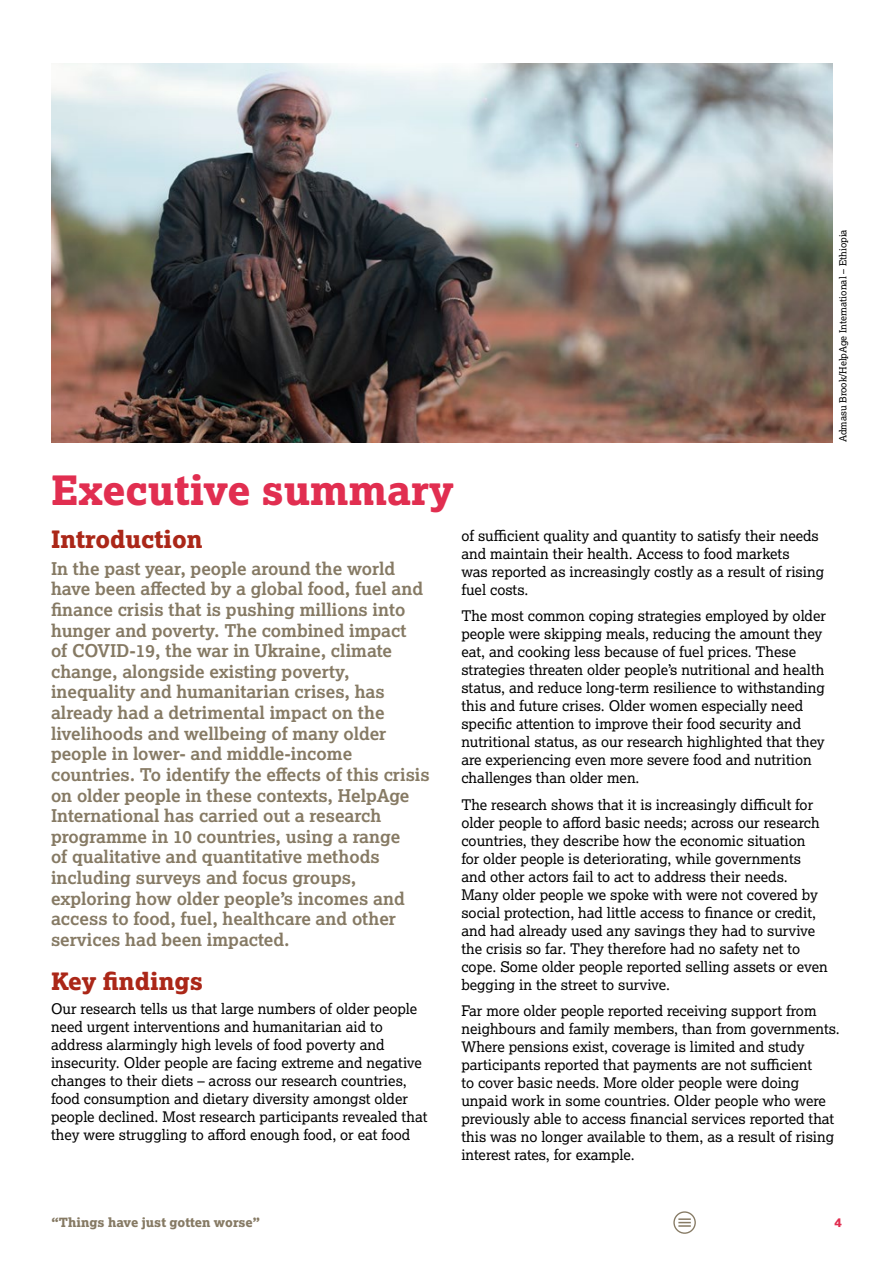
<style>
.page{position:relative;width:893px;height:1263px;background:#fff}
.page>*{position:absolute;margin:0;border:0;box-sizing:border-box;transform-origin:0 0}
.t1{font:40.5px "Lexia X Bold";color:#e12e50}
.t2{font:24px "Lexia X Bold";color:#ab2718}
.t3{font:700 17.7px/20.5px "Lexia";color:#867a64}
.t4{font:14.7px/18px "Lexia";color:#000}
.t5{font:12.75px "Lexia X Bold";color:#867a64}
.t6{font:12.75px "Lexia X Bold";color:#e12e50}
.t7{font:9.75px "Lexia";color:#000}
</style>
<div class="page">
<div style="left:673px;top:1211px;width:23px;height:23px;border:1px solid #867a64;border-radius:50%"></div>
<svg style="left:678px;top:1218px;width:13px;height:9px"></svg>
<img style="left:51px;top:64px;width:782px;height:378px">
<p class="t7" style="left:837px;top:442px;width:214px;rotate:-90deg">Admasu Brook/HelpAge International – Ethiopia</p>
<h1 class="t1" style="left:51px;top:464px;width:404px">Executive summary</h1>
<h2 class="t2" style="left:51px;top:523px;width:153px">Introduction</h2>
<p class="t3" style="left:51px;top:557px;width:380px">In the past year, people around the world have been affected by a global food, fuel and finance crisis that is pushing millions into hunger and poverty. The combined impact<br>of COVID-19, the war in Ukraine, climate change, alongside existing poverty, inequality and humanitarian crises, has already had a detrimental impact on the livelihoods and wellbeing of many older people in lower- and middle-income countries. To identify the effects of this crisis on older people in these contexts, HelpAge International has carried out a research programme in 10 countries, using a range<br>of qualitative and quantitative methods including surveys and focus groups, exploring how older people’s incomes and access to food, fuel, healthcare and other services had been impacted.</p>
<h2 class="t2" style="left:51px;top:966px;width:154px">Key findings</h2>
<p class="t4" style="left:51px;top:1000px;width:378px">Our research tells us that large numbers of older people need urgent interventions and humanitarian aid to address alarmingly high levels of food poverty and insecurity. Older people are facing extreme and negative changes to their diets – across our research countries, food consumption and dietary diversity amongst older people declined. Most research participants revealed that they were struggling to afford enough food, or eat food</p>
<p class="t4" style="left:461px;top:526px;width:364px">of sufficient quality and quantity to satisfy their needs and maintain their health. Access to food markets<br>was reported as increasingly costly as a result of rising fuel costs.</p>
<p class="t4" style="left:461px;top:606px;width:366px">The most common coping strategies employed by older people were skipping meals, reducing the amount they eat, and cooking less because of fuel prices. These strategies threaten older people’s nutritional and health status, and reduce long-term resilience to withstanding this and future crises. Older women especially need specific attention to improve their food security and nutritional status, as our research highlighted that they are experiencing even more severe food and nutrition challenges than older men.</p>
<p class="t4" style="left:461px;top:795px;width:368px">The research shows that it is increasingly difficult for older people to afford basic needs; across our research countries, they describe how the economic situation<br>for older people is deteriorating, while governments and other actors fail to act to address their needs.<br>Many older people we spoke with were not covered by social protection, had little access to finance or credit, and had already used any savings they had to survive the crisis so far. They therefore had no safety net to cope. Some older people reported selling assets or even begging in the street to survive.</p>
<p class="t4" style="left:461px;top:1001px;width:380px">Far more older people reported receiving support from neighbours and family members, than from governments.<br>Where pensions exist, coverage is limited and study participants reported that payments are not sufficient<br>to cover basic needs. More older people were doing unpaid work in some countries. Older people who were previously able to access financial services reported that this was no longer available to them, as a result of rising interest rates, for example.</p>
<p class="t5" style="left:51px;top:1214px;width:211px">“Things have just gotten worse”</p>
<p class="t6" style="left:834px;top:1214px;width:9px">4</p>
</div>
